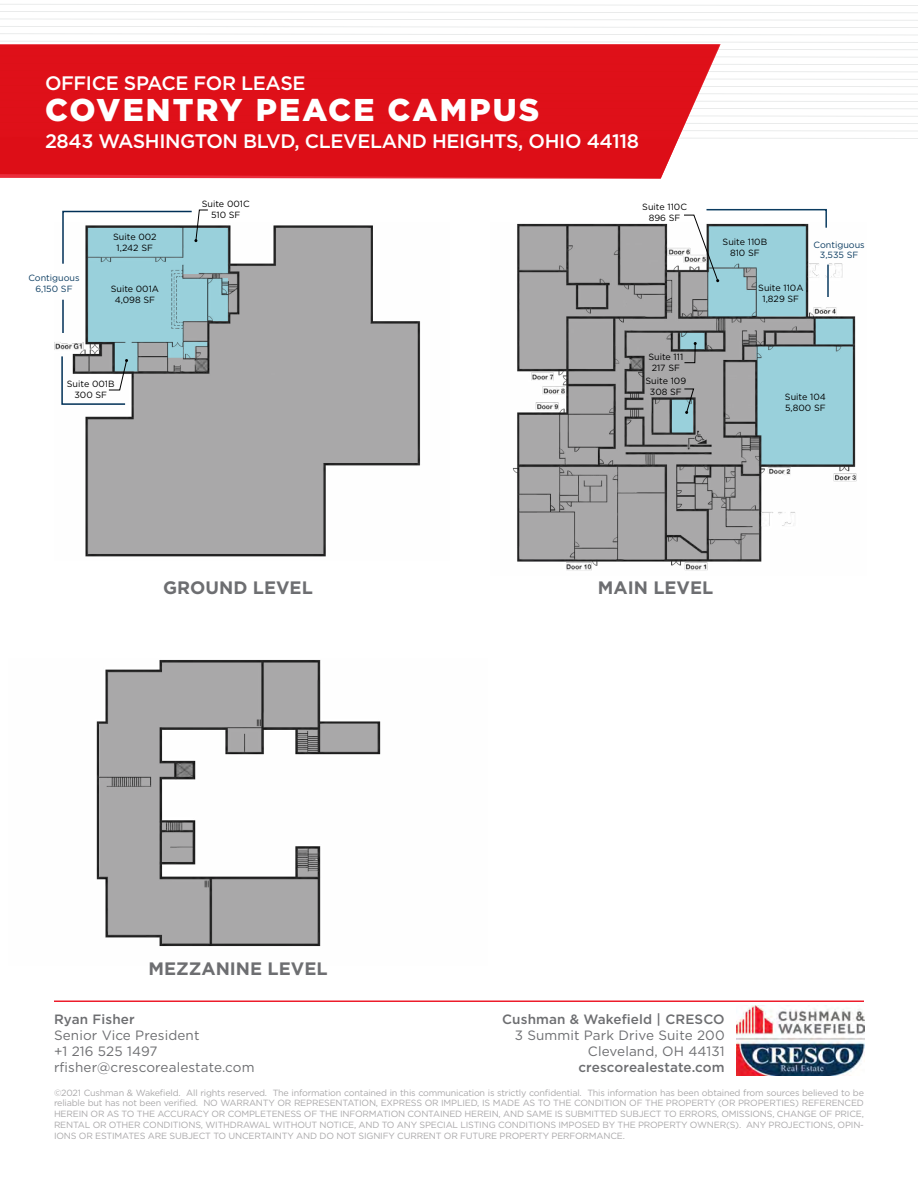
<style>
.page{position:relative;width:918px;height:1188px;background:#fff}
.page>*{position:absolute;margin:0;border:0;box-sizing:border-box;transform-origin:0 0}
.t1{font:900 31.5px "Gotham";letter-spacing:.07em;color:#fff}
.t2{font:500 19.5px "Gotham";letter-spacing:-.02em;color:#fff}
.t3{font:700 18px "Gotham";color:#6d6e71}
.t4{font:13.5px/16.2px "Gotham";letter-spacing:.01em;color:#6d6e71}
.t5{font:500 13.5px "Gotham";letter-spacing:.01em;color:#6d6e71}
.t6{font:9px/10.8px "Gotham";letter-spacing:-.02em;color:#aaa9aa;text-align:justify}
.t7{font:9px/10.8px "Gotham";color:#000;text-align:center}
.t8{font:9px/10.8px "Gotham";color:#0b3c61;text-align:center}
</style>
<div class="page">
<svg style="left:0;top:4px;width:918px;height:135px"></svg>
<div style="left:0;top:44px;width:721px;height:134px;background:#df1019"></div>
<hr style="left:54px;top:1000px;width:810px;height:2px;background:#ed1c2b">
<img style="left:736px;top:1006px;width:128px;height:69px">
<img style="left:54px;top:225px;width:367px;height:332px">
<img style="left:512px;top:223px;width:345px;height:348px">
<img style="left:96px;top:660px;width:285px;height:287px">
<svg style="left:61px;top:209px;width:168px;height:197px"></svg>
<svg style="left:683px;top:208px;width:170px;height:257px"></svg>
<hr style="left:827px;top:265px;width:2px;height:32px;background:#0b3c61">
<h2 class="t2" style="left:45px;top:70px;width:262px">OFFICE SPACE FOR LEASE</h2>
<h1 class="t1" style="left:45px;top:88px;width:496px">COVENTRY PEACE CAMPUS</h1>
<h2 class="t2" style="left:45px;top:129px;width:596px">2843 WASHINGTON BLVD, CLEVELAND HEIGHTS, OHIO 44118</h2>
<p class="t8" style="left:28px;top:272px;width:53px">Contiguous<br>6,150 SF</p>
<p class="t7" style="left:113px;top:232px;width:45px">Suite 002<br>1,242 SF</p>
<p class="t7" style="left:111px;top:283px;width:50px">Suite 001A<br>4,098 SF</p>
<p class="t7" style="left:67px;top:379px;width:49px">Suite 001B<br>300 SF</p>
<p class="t7" style="left:202px;top:198px;width:49px">Suite 001C<br>510 SF</p>
<p class="t7" style="left:642px;top:201px;width:46px">Suite 110C<br>896 SF</p>
<p class="t7" style="left:648px;top:352px;width:36px">Suite 111<br>217 SF</p>
<p class="t7" style="left:646px;top:376px;width:42px">Suite 109<br>308 SF</p>
<p class="t7" style="left:723px;top:236px;width:46px">Suite 110B<br>810 SF</p>
<p class="t7" style="left:758px;top:282px;width:47px">Suite 110A<br>1,829 SF</p>
<p class="t8" style="left:813px;top:239px;width:53px">Contiguous<br>3,535 SF</p>
<p class="t7" style="left:785px;top:391px;width:42px;text-align:left">Suite 104<br>5,800 SF</p>
<h3 class="t3" style="left:163px;top:575px;width:151px">GROUND LEVEL</h3>
<h3 class="t3" style="left:598px;top:575px;width:117px">MAIN LEVEL</h3>
<h3 class="t3" style="left:148px;top:956px;width:181px">MEZZANINE LEVEL</h3>
<h3 class="t5" style="left:54px;top:1010px;width:82px">Ryan Fisher</h3>
<h3 class="t4" style="left:54px;top:1027px;width:202px">Senior Vice President<br>+1 216 525 1497 rfisher@crescorealestate.com</h3>
<h3 class="t5" style="left:502px;top:1010px;width:224px">Cushman &amp; Wakefield | CRESCO</h3>
<h3 class="t4" style="left:515px;top:1027px;width:211px;text-align:right">3 Summit Park Drive Suite 200<br>Cleveland, OH 44131</h3>
<h3 class="t5" style="left:578px;top:1059px;width:148px">crescorealestate.com</h3>
<p class="t6" style="left:54px;top:1087px;width:812px">©2021 Cushman &amp; Wakefield. All rights reserved. The information contained in this communication is strictly confidential. This information has been obtained from sources believed to be reliable but has not been verified. NO WARRANTY OR REPRESENTATION, EXPRESS OR IMPLIED, IS MADE AS TO THE CONDITION OF THE PROPERTY (OR PROPERTIES) REFERENCED HEREIN OR AS TO THE ACCURACY OR COMPLETENESS OF THE INFORMATION CONTAINED HEREIN, AND SAME IS SUBMITTED SUBJECT TO ERRORS, OMISSIONS, CHANGE OF PRICE, RENTAL OR OTHER CONDITIONS, WITHDRAWAL WITHOUT NOTICE, AND TO ANY SPECIAL LISTING CONDITIONS IMPOSED BY THE PROPERTY OWNER(S). ANY PROJECTIONS, OPIN-IONS OR ESTIMATES ARE SUBJECT TO UNCERTAINTY AND DO NOT SIGNIFY CURRENT OR FUTURE PROPERTY PERFORMANCE.</p>
</div>
